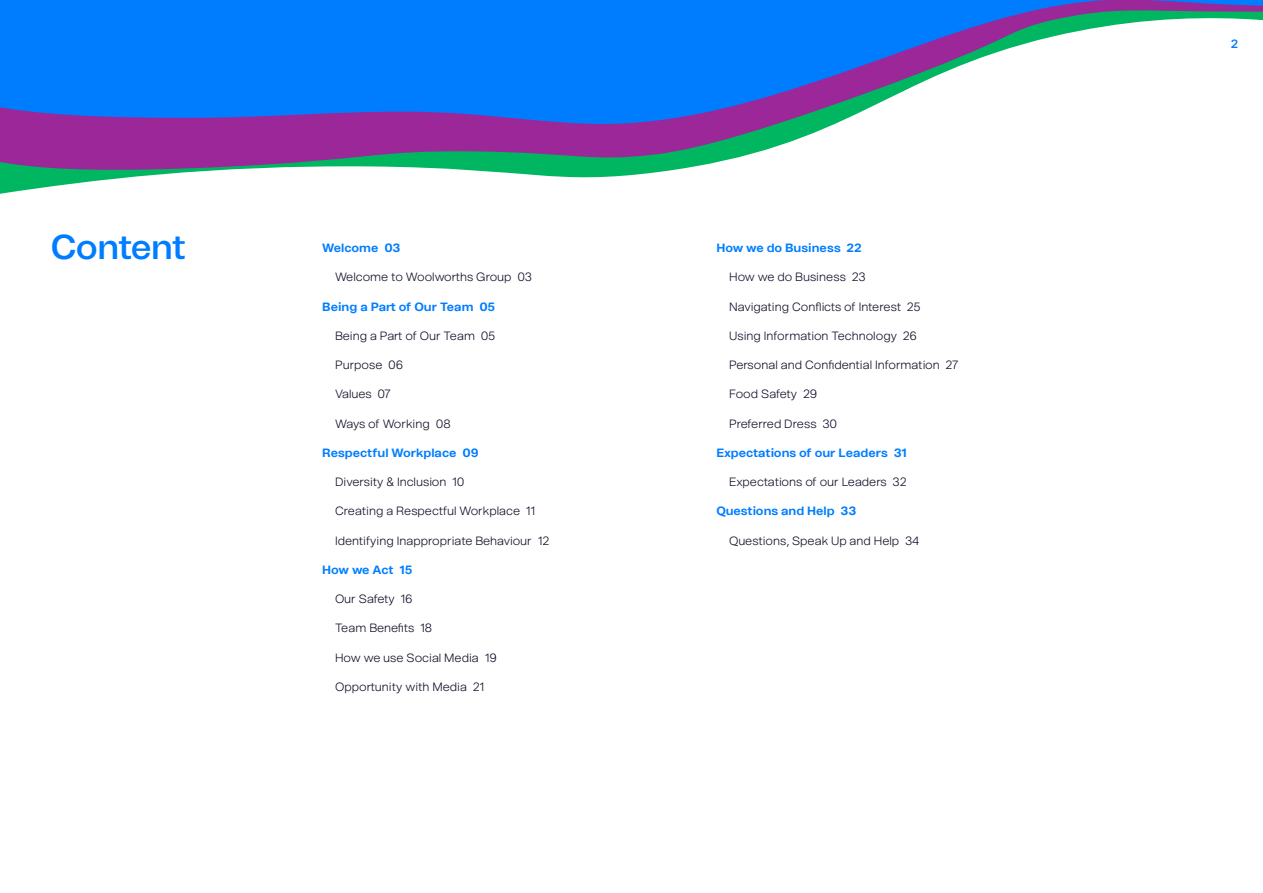
<style>
.page{position:relative;width:1263px;height:893px;background:#fff}
.page>*{position:absolute;margin:0;border:0;box-sizing:border-box;transform-origin:0 0}
.t1{font:600 34.5px "Better Sans Display";letter-spacing:-.01em;color:#007dff}
.t2{font:300 12px "Better Sans Text";color:#0e0d26}
.t3{font:700 12px "Better Sans Text";color:#007dff}
.t4{font:600 12px "Better Sans Text";color:#007dff}
</style>
<div class="page">
<svg style="left:0;top:176px;width:619px;height:18px"></svg>
<svg style="left:0;top:142px;width:790px;height:34px"></svg>
<svg style="left:0;top:126px;width:830px;height:16px;fill:#9b2798"></svg>
<svg style="left:0;top:0;width:1263px;height:126px;fill:#007cff"></svg>
<h1 class="t1" style="left:51px;top:222px;width:136px">Content</h1>
<p class="t3" style="left:322px;top:239px;width:80px">Welcome 03</p>
<p class="t2" style="left:335px;top:269px;width:198px">Welcome to Woolworths Group 03</p>
<p class="t3" style="left:322px;top:297px;width:174px">Being a Part of Our Team 05</p>
<p class="t2" style="left:335px;top:327px;width:162px">Being a Part of Our Team 05</p>
<p class="t2" style="left:335px;top:357px;width:70px">Purpose 06</p>
<p class="t2" style="left:335px;top:386px;width:57px">Values 07</p>
<p class="t2" style="left:335px;top:415px;width:117px">Ways of Working 08</p>
<p class="t3" style="left:322px;top:444px;width:158px">Respectful Workplace 09</p>
<p class="t2" style="left:335px;top:474px;width:131px">Diversity &amp; Inclusion 10</p>
<p class="t2" style="left:335px;top:503px;width:202px">Creating a Respectful Workplace 11</p>
<p class="t2" style="left:335px;top:532px;width:216px">Identifying Inappropriate Behaviour 12</p>
<p class="t3" style="left:322px;top:561px;width:92px">How we Act 15</p>
<p class="t2" style="left:335px;top:591px;width:79px">Our Safety 16</p>
<p class="t2" style="left:335px;top:620px;width:99px">Team Benefits 18</p>
<p class="t2" style="left:335px;top:649px;width:163px">How we use Social Media 19</p>
<p class="t2" style="left:335px;top:678px;width:151px">Opportunity with Media 21</p>
<p class="t3" style="left:716px;top:239px;width:147px">How we do Business 22</p>
<p class="t2" style="left:729px;top:269px;width:138px">How we do Business 23</p>
<p class="t2" style="left:729px;top:298px;width:193px">Navigating Conflicts of Interest 25</p>
<p class="t2" style="left:729px;top:327px;width:189px">Using Information Technology 26</p>
<p class="t2" style="left:729px;top:357px;width:231px">Personal and Confidential Information 27</p>
<p class="t2" style="left:729px;top:386px;width:90px">Food Safety 29</p>
<p class="t2" style="left:729px;top:415px;width:109px">Preferred Dress 30</p>
<p class="t3" style="left:716px;top:444px;width:192px">Expectations of our Leaders 31</p>
<p class="t2" style="left:729px;top:474px;width:179px">Expectations of our Leaders 32</p>
<p class="t3" style="left:716px;top:502px;width:141px">Questions and Help 33</p>
<p class="t2" style="left:729px;top:532px;width:192px">Questions, Speak Up and Help 34</p>
<p class="t4" style="left:1231px;top:35px;width:9px">2</p>
</div>
